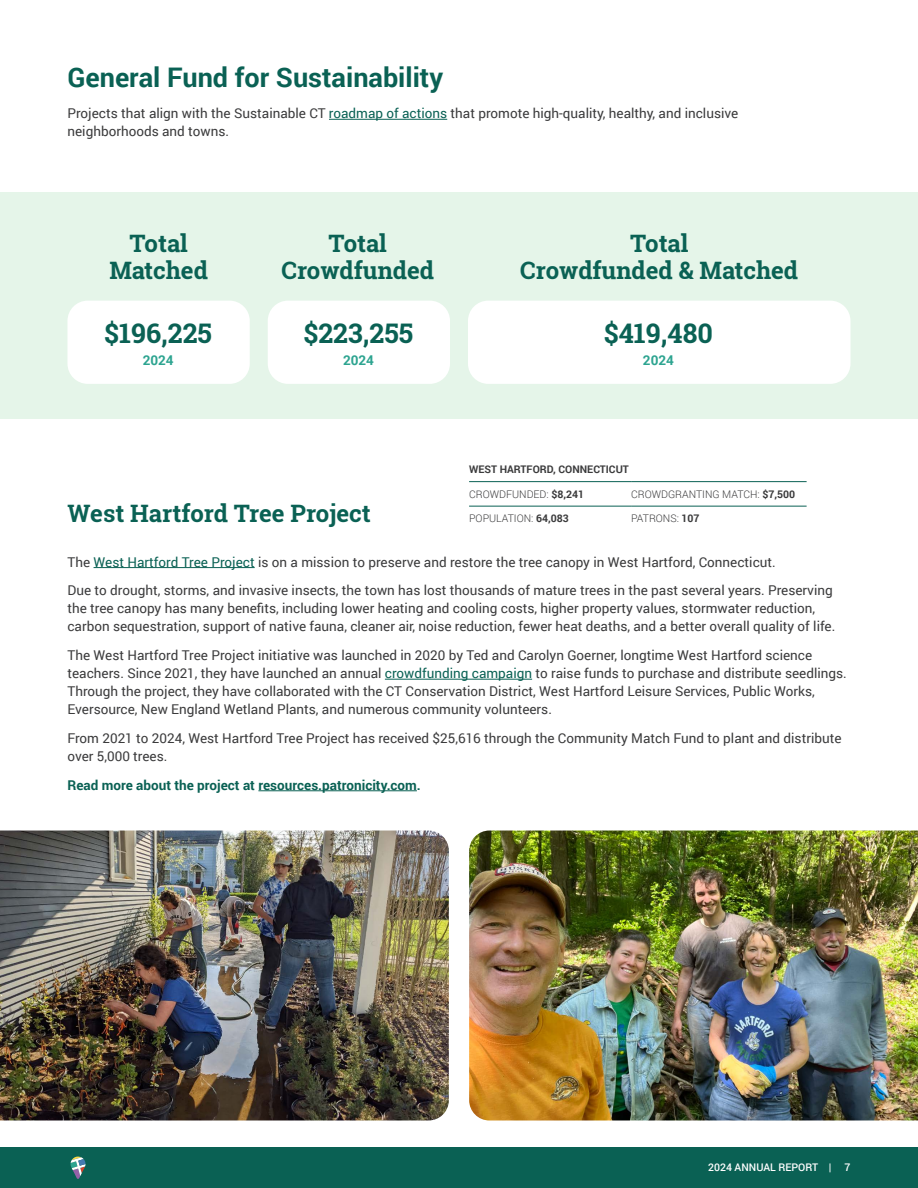
<style>
.page{position:relative;width:918px;height:1188px;background:#fff}
.page>*{position:absolute;margin:0;border:0;box-sizing:border-box;transform-origin:0 0}
.t1{font:700 27px "Roboto";color:#0a6154}
.t2{font:700 27px "Roboto Slab";color:#0a6154}
.t3{font:700 24px/27px "Roboto Slab";color:#0a6154;text-align:center}
.t4{font:13.5px/18px "Roboto";color:#3b3b3c}
.t5{font:700 13.5px "Roboto";color:#0a6154}
.t6{font:700 13.5px "Roboto";color:#2da490}
.t7{font:300 10.5px "Roboto";color:#3b3b3c}
.t8{font:700 10.5px "Roboto";color:#3b3b3c}
.t9{font:500 10.5px "Roboto";color:#fff}
.s1{color:#0a6154}
.s2{font-weight:700}
</style>
<div class="page">
<div style="left:0;top:192px;width:918px;height:227px;background:#e5f5e9"></div>
<hr style="left:329px;top:119px;width:118px;height:1px;background:#0a6154">
<div style="left:67px;top:301px;width:183px;height:83px;background:#fff;border-radius:20px"></div>
<div style="left:268px;top:301px;width:182px;height:83px;background:#fff;border-radius:20px"></div>
<div style="left:468px;top:301px;width:382px;height:83px;background:#fff;border-radius:20px"></div>
<hr style="left:94px;top:567px;width:161px;height:1px;background:#0a6154">
<hr style="left:385px;top:679px;width:147px;height:1px;background:#0a6154">
<hr style="left:258px;top:790px;width:159px;height:1px;background:#0a6154">
<hr style="left:469px;top:481px;width:162px;height:1px;background:#0a6154">
<hr style="left:631px;top:481px;width:176px;height:1px;background:#0a6154">
<hr style="left:469px;top:506px;width:162px;height:1px;background:#0a6154">
<hr style="left:631px;top:506px;width:176px;height:1px;background:#0a6154">
<img style="left:0;top:831px;width:449px;height:289px">
<img style="left:469px;top:831px;width:449px;height:289px">
<div style="left:0;top:1148px;width:918px;height:40px;background:#0a6154"></div>
<svg style="left:71px;top:1156px;width:14px;height:23px"></svg>
<h1 class="t1" style="left:68px;top:58px;width:377px">General Fund for Sustainability</h1>
<p class="t4" style="left:68px;top:104px;width:672px">Projects that align with the Sustainable CT <span class="s1">roadmap of actions</span> that promote high-quality, healthy, and inclusive neighborhoods and towns.</p>
<h2 class="t3" style="left:109px;top:230px;width:100px">Total<br>Matched</h2>
<h2 class="t3" style="left:281px;top:230px;width:154px">Total<br>Crowdfunded</h2>
<h2 class="t3" style="left:520px;top:230px;width:279px">Total<br>Crowdfunded &amp; Matched</h2>
<h1 class="t2" style="left:104px;top:315px;width:109px">$196,225</h1>
<p class="t6" style="left:143px;top:351px;width:32px">2024</p>
<h1 class="t2" style="left:304px;top:315px;width:111px">$223,255</h1>
<p class="t6" style="left:343px;top:351px;width:32px">2024</p>
<h1 class="t2" style="left:604px;top:315px;width:110px">$419,480</h1>
<p class="t6" style="left:643px;top:351px;width:32px">2024</p>
<p class="t8" style="left:469px;top:462px;width:161px">WEST HARTFORD, CONNECTICUT</p>
<p class="t7" style="left:469px;top:487px;width:117px">CROWDFUNDED: <span class="s2">$8,241</span></p>
<p class="t7" style="left:631px;top:487px;width:166px">CROWDGRANTING MATCH: <span class="s2">$7,500</span></p>
<h2 class="t3" style="left:67px;top:500px;width:305px">West Hartford Tree Project</h2>
<p class="t7" style="left:469px;top:511px;width:101px">POPULATION: <span class="s2">64,083</span></p>
<p class="t7" style="left:631px;top:511px;width:70px">PATRONS: <span class="s2">107</span></p>
<p class="t4" style="left:67px;top:547px;width:767px;line-height:28.8px">The <span class="s1">West Hartford Tree Project</span> is on a mission to preserve and restore the tree canopy in West Hartford, Connecticut.<br>Due to drought, storms, and invasive insects, the town has lost thousands of mature trees in the past several years. Preserving</p>
<p class="t4" style="left:67px;top:599px;width:769px">the tree canopy has many benefits, including lower heating and cooling costs, higher property values, stormwater reduction, carbon sequestration, support of native fauna, cleaner air, noise reduction, fewer heat deaths, and a better overall quality of life.</p>
<p class="t4" style="left:67px;top:646px;width:781px">The West Hartford Tree Project initiative was launched in 2020 by Ted and Carolyn Goerner, longtime West Hartford science teachers. Since 2021, they have launched an annual <span class="s1">crowdfunding campaign</span> to raise funds to purchase and distribute seedlings.<br>Through the project, they have collaborated with the CT Conservation District, West Hartford Leisure Services, Public Works, Eversource, New England Wetland Plants, and numerous community volunteers.</p>
<p class="t4" style="left:67px;top:729px;width:776px">From 2021 to 2024, West Hartford Tree Project has received $25,616 through the Community Match Fund to plant and distribute over 5,000 trees.</p>
<p class="t5" style="left:67px;top:775px;width:355px">Read more about the project at resources.patronicity.com.</p>
<p class="t9" style="left:708px;top:1160px;width:144px">2024 ANNUAL REPORT | 7</p>
</div>
